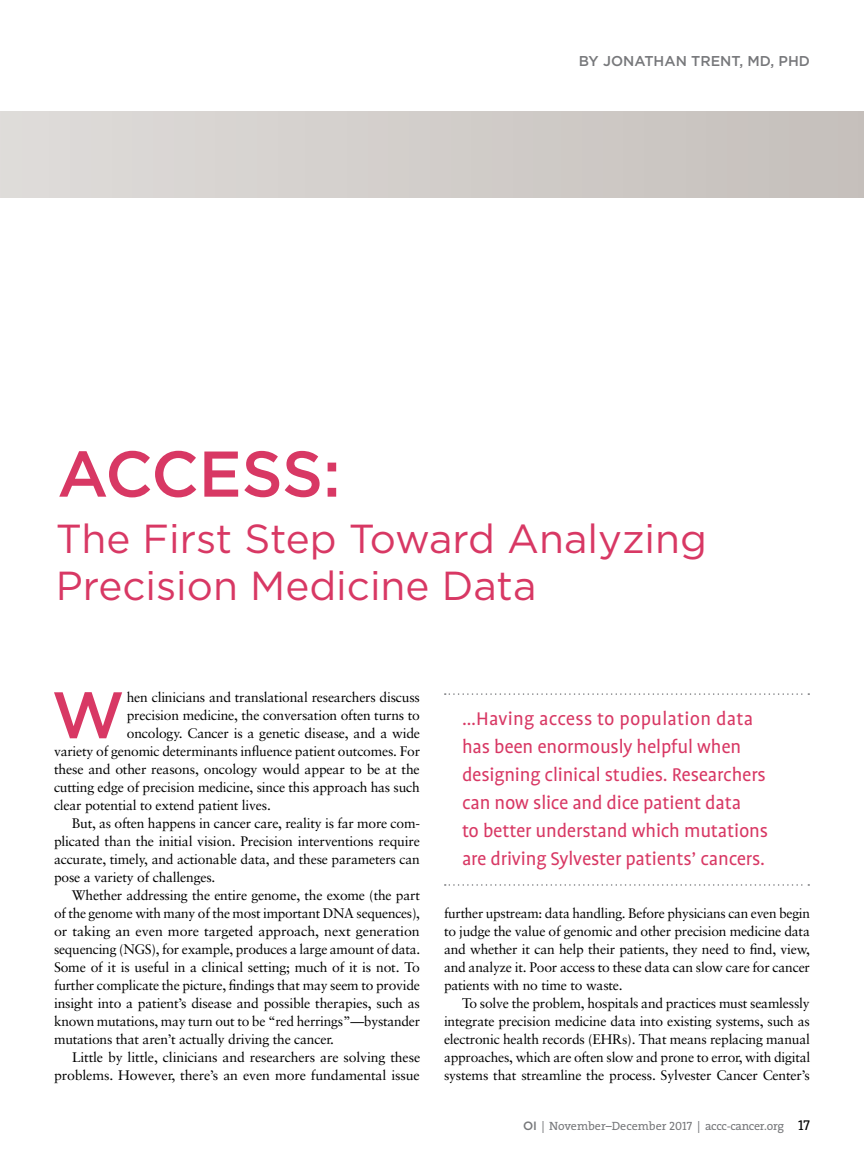
<style>
.page{position:relative;width:864px;height:1161px;background:#fff}
.page>*{position:absolute;margin:0;border:0;box-sizing:border-box;transform-origin:0 0}
.t1{font:500 65.25px "Gotham HTF";color:#d83864}
.t2{font:500 64.5px "Gotham HTF";letter-spacing:-.015em;color:#d83864}
.t3{font:40.5px/46.5px "Gotham HTF";color:#d83864}
.t4{font:21px/28px "Profile";letter-spacing:-.01em;color:#d83864}
.t5{font:500 14.25px "Gotham HTF";color:#77787b}
.t6{font:13.8px/18px "Sabon";letter-spacing:-.015em;color:#000;text-align:justify}
.t7{font:12px "The Serif";letter-spacing:-.01em;color:#77787b}
.s1{font-family:"Gotham HTF";font-weight:500}
.s2{font-family:"The Serif Caps"}
.s3{font-family:"The Serif Caps";font-size:14.25px;color:#000}
</style>
<div class="page">
<svg style="left:445px;top:693px;width:364px;height:2px"></svg>
<svg style="left:445px;top:884px;width:364px;height:2px"></svg>
<div style="left:0;top:112px;width:864px;height:86px;background:linear-gradient(to right,#dfdcda,#c5bfbb)"></div>
<h2 class="t2" style="left:57px;top:437px;width:285px">ACCESS:</h2>
<p class="t5" style="left:579px;top:53px;width:233px">BY JONATHAN TRENT, MD, PHD</p>
<h3 class="t3" style="left:56px;top:515px;width:653px">The First Step Toward Analyzing<br>Precision Medicine Data</h3>
<h1 class="t1" style="left:52px;top:678px;width:74px">W</h1>
<p class="t6" style="left:127px;top:688px;width:295px">hen clinicians and translational researchers discuss</p>
<p class="t6" style="left:127px;top:706px;width:295px">precision medicine, the conversation often turns to</p>
<p class="t6" style="left:127px;top:724px;width:295px">oncology. Cancer is a genetic disease, and a wide</p>
<p class="t6" style="left:54px;top:742px;width:368px">variety of genomic determinants influence patient outcomes. For</p>
<p class="t6" style="left:54px;top:760px;width:367px">these and other reasons, oncology would appear to be at the</p>
<p class="t6" style="left:54px;top:778px;width:367px">cutting edge of precision medicine, since this approach has such</p>
<p class="t6" style="left:54px;top:796px;width:218px">clear potential to extend patient lives.</p>
<p class="t6" style="left:72px;top:814px;width:350px">But, as often happens in cancer care, reality is far more com-</p>
<p class="t6" style="left:54px;top:832px;width:367px">plicated than the initial vision. Precision interventions require</p>
<p class="t6" style="left:54px;top:850px;width:367px">accurate, timely, and actionable data, and these parameters can</p>
<p class="t6" style="left:54px;top:868px;width:163px">pose a variety of challenges.</p>
<p class="t6" style="left:72px;top:886px;width:350px">Whether addressing the entire genome, the exome (the part</p>
<p class="t6" style="left:54px;top:904px;width:368px">of the genome with many of the most important DNA sequences),</p>
<p class="t6" style="left:54px;top:922px;width:367px">or taking an even more targeted approach, next generation</p>
<p class="t6" style="left:54px;top:940px;width:368px">sequencing (NGS), for example, produces a large amount of data.</p>
<p class="t6" style="left:54px;top:958px;width:367px">Some of it is useful in a clinical setting; much of it is not. To</p>
<p class="t6" style="left:54px;top:976px;width:368px">further complicate the picture, findings that may seem to provide</p>
<p class="t6" style="left:54px;top:994px;width:368px">insight into a patient’s disease and possible therapies, such as</p>
<p class="t6" style="left:54px;top:1012px;width:368px">known mutations, may turn out to be “red herrings”—bystander</p>
<p class="t6" style="left:54px;top:1030px;width:281px">mutations that aren’t actually driving the cancer.</p>
<p class="t6" style="left:72px;top:1048px;width:350px">Little by little, clinicians and researchers are solving these</p>
<p class="t6" style="left:54px;top:1066px;width:367px">problems. However, there’s an even more fundamental issue</p>
<h3 class="t4" style="left:462px;top:705px;width:308px">…Having access to population data has been enormously helpful when designing clinical studies. Researchers can now slice and dice patient data<br>to better understand which mutations are driving Sylvester patients’ cancers.</h3>
<p class="t6" style="left:444px;top:904px;width:368px">further upstream: data handling. Before physicians can even begin to judge the value of genomic and other precision medicine data and whether it can help their patients, they need to find, view, and analyze it. Poor access to these data can slow care for cancer patients with no time to waste.</p>
<p class="t6" style="left:444px;top:994px;width:368px;text-indent:18px">To solve the problem, hospitals and practices must seamlessly integrate precision medicine data into existing systems, such as electronic health records (EHRs). That means replacing manual approaches, which are often slow and prone to error, with digital systems that streamline the process. Sylvester Cancer Center’s</p>
<p class="t7" style="left:523px;top:1116px;width:288px"><span class="s1">OI</span> | November–December <span class="s2">2017</span> | accc-cancer.org <span class="s3">17</span></p>
</div>
